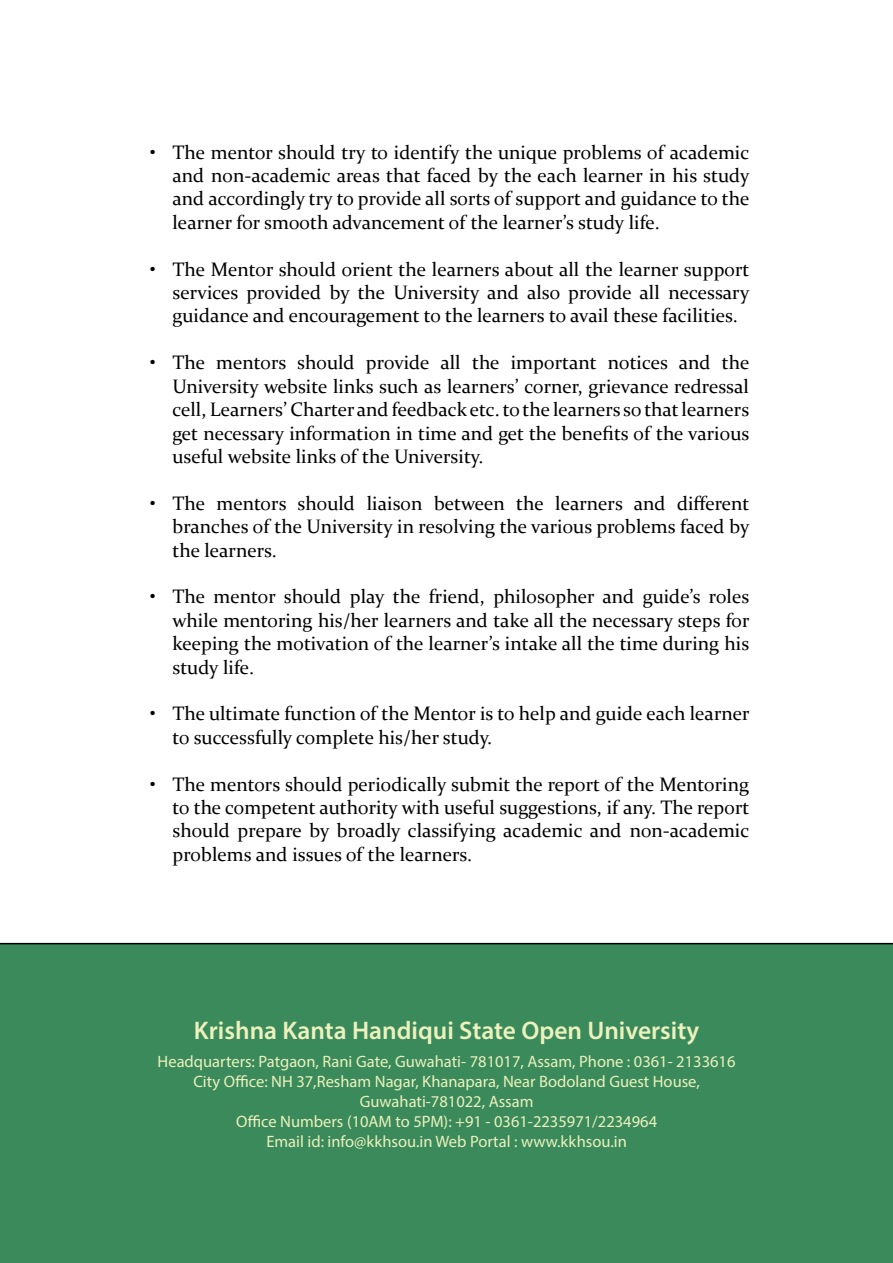
<style>
.page{position:relative;width:893px;height:1263px;background:#fff}
.page>*{position:absolute;margin:0;border:0;box-sizing:border-box;transform-origin:0 0}
.t1{font:600 25.5px "Myriad Pro";color:#ecf1bd}
.t2{font:19.5px/23.4px "Constantia";color:#000;text-align:justify}
.t3{font:16.5px/19.8px "Myriad Pro";color:#ecf1bd;text-align:center}
</style>
<div class="page">
<div style="left:0;top:943px;width:893px;height:320px;background:#3a8a5b"></div>
<p class="t2" style="left:173px;top:139px;width:578px;text-indent:-23px">• The mentor should try to identify the unique problems of academic and non-academic areas that faced by the each learner in his study and accordingly try to provide all sorts of support and guidance to the learner for smooth advancement of the learner’s study life.</p>
<p class="t2" style="left:173px;top:256px;width:578px;text-indent:-23px">• The Mentor should orient the learners about all the learner support services provided by the University and also provide all necessary guidance and encouragement to the learners to avail these facilities.</p>
<p class="t2" style="left:173px;top:350px;width:578px;text-indent:-23px">• The mentors should provide all the important notices and the University website links such as learners’ corner, grievance redressal cell, Learners’ Charter and feedback etc. to the learners so that learners get necessary information in time and get the benefits of the various useful website links of the University.</p>
<p class="t2" style="left:173px;top:490px;width:578px;text-indent:-23px">• The mentors should liaison between the learners and different branches of the University in resolving the various problems faced by the learners.</p>
<p class="t2" style="left:173px;top:584px;width:579px;text-indent:-23px">• The mentor should play the friend, philosopher and guide’s roles while mentoring his/her learners and take all the necessary steps for keeping the motivation of the learner’s intake all the time during his study life.</p>
<p class="t2" style="left:173px;top:701px;width:579px;text-indent:-23px">• The ultimate function of the Mentor is to help and guide each learner to successfully complete his/her study.</p>
<p class="t2" style="left:173px;top:771px;width:578px;text-indent:-23px">• The mentors should periodically submit the report of the Mentoring to the competent authority with useful suggestions, if any. The report should prepare by broadly classifying academic and non-academic problems and issues of the learners.</p>
<h1 class="t1" style="left:194px;top:1014px;width:507px">Krishna Kanta Handiqui State Open University</h1>
<p class="t3" style="left:158px;top:1052px;width:579px">Headquarters: Patgaon, Rani Gate, Guwahati- 781017, Assam, Phone : 0361- 2133616<br>City Office: NH 37,Resham Nagar, Khanapara, Near Bodoland Guest House, Guwahati-781022, Assam<br>Office Numbers (10AM to 5PM): +91 - 0361-2235971/2234964<br>Email id: info@kkhsou.in Web Portal : www.kkhsou.in</p>
</div>
